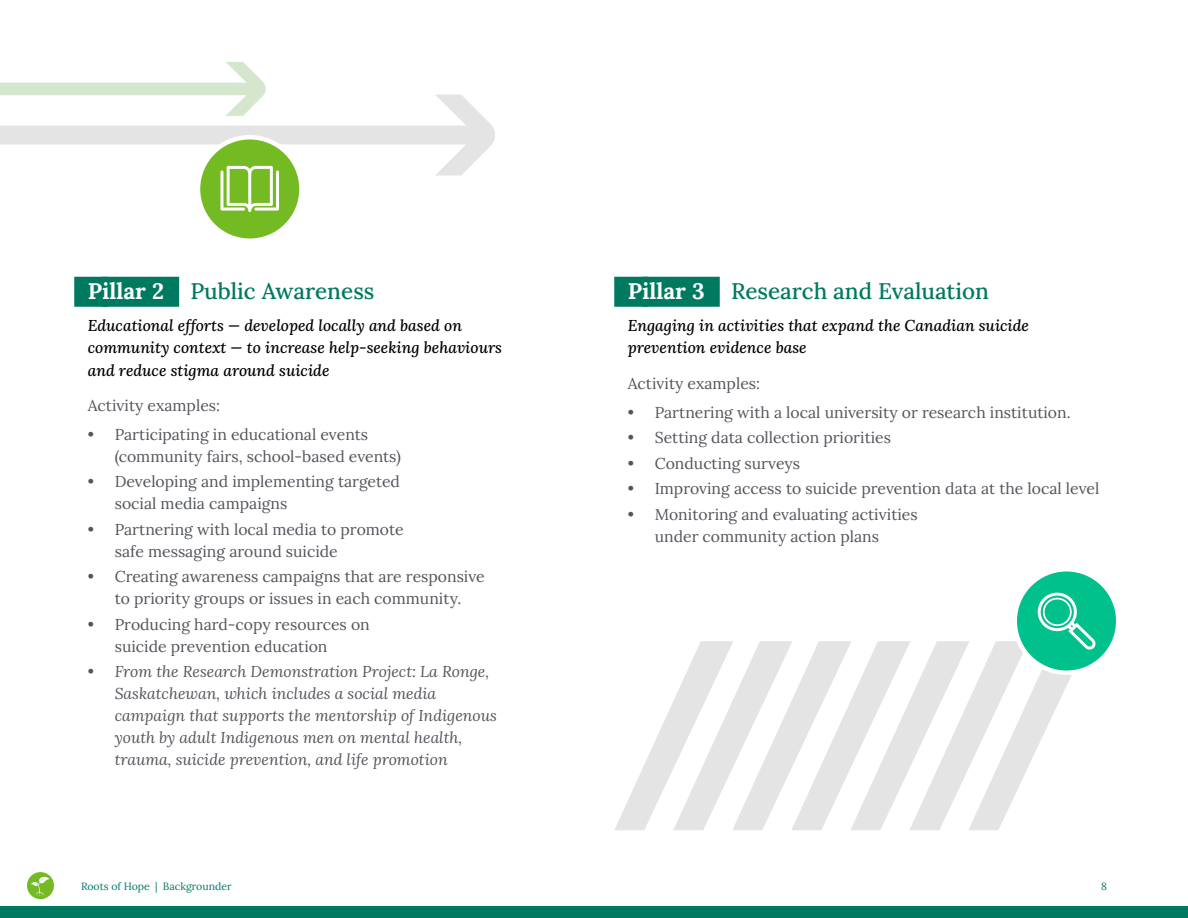
<style>
.page{position:relative;width:1188px;height:918px;background:#fff}
.page>*{position:absolute;margin:0;border:0;box-sizing:border-box;transform-origin:0 0}
.H3_-_Paragraph_Headi{font:500 22.5px "Lora";color:#007961}
.P_-_Body{font:15.75px/22px "Lora";color:#52555b}
.t1{font:italic 15.75px/22px "Lora";color:#52555b}
.P_-_Body_-_Medium_It{font:italic 500 15.75px/22px "Lora";color:#000}
.t2{font:10.5px "Lora";color:#007961}
.s1{font-weight:700;color:#fff}
.s2{font-weight:700;font-size:15px}
.s3{font-weight:500}
.s4{font-weight:500;font-style:normal}
</style>
<div class="page">
<div style="left:198px;top:137px;width:104px;height:104px;background:#74bb23;border-radius:50%"></div>
<svg style="left:0;top:62px;width:495px;height:150px"></svg>
<div style="left:196px;top:135px;width:108px;height:108px;border:4px solid #fff;border-radius:50%"></div>
<div style="left:1015px;top:569px;width:103px;height:104px;background:#00c08b;border-radius:50%"></div>
<svg style="left:614px;top:591px;width:482px;height:239px"></svg>
<div style="left:1012px;top:567px;width:108px;height:108px;border:4px solid #fff;border-radius:50%"></div>
<div style="left:27px;top:872px;width:27px;height:27px;background:#74bb23;border-radius:50%"></div>
<svg style="left:31px;top:877px;width:19px;height:20px"></svg>
<div style="left:0;top:906px;width:1188px;height:12px;background:#007961"></div>
<div style="left:74px;top:277px;width:34px;height:30px;background:#007961"></div>
<div style="left:102px;top:277px;width:77px;height:30px;background:#007961"></div>
<div style="left:614px;top:277px;width:34px;height:30px;background:#007961"></div>
<div style="left:642px;top:277px;width:78px;height:30px;background:#007961"></div>
<h3 class="H3_-_Paragraph_Headi" style="left:88px;top:274px;width:288px"><span class="s1">Pillar 2</span> <span class="s2">|</span> Public Awareness</h3>
<p class="P_-_Body_-_Medium_It" style="left:88px;top:314px;width:416px">Educational efforts — developed locally and based on community context — to increase help-seeking behaviours and reduce stigma around suicide</p>
<p class="P_-_Body" style="left:88px;top:393px;width:134px">Activity examples:</p>
<p class="P_-_Body" style="left:115px;top:422px;width:288px;text-indent:-27px"><span class="s3">•</span> Participating in educational events (community fairs, school-based events)</p>
<p class="P_-_Body" style="left:115px;top:470px;width:287px;text-indent:-27px"><span class="s3">•</span> Developing and implementing targeted social media campaigns</p>
<p class="P_-_Body" style="left:115px;top:517px;width:291px;text-indent:-27px"><span class="s3">•</span> Partnering with local media to promote safe messaging around suicide</p>
<p class="P_-_Body" style="left:88px;top:565px;width:399px;text-align:center"><span class="s3">•</span> Creating awareness campaigns that are responsive to priority groups or issues in each community.</p>
<p class="P_-_Body" style="left:115px;top:612px;width:257px;text-indent:-27px"><span class="s3">•</span> Producing hard-copy resources on suicide prevention education</p>
<p class="t1" style="left:115px;top:660px;width:384px;text-indent:-27px"><span class="s4">•</span> From the Research Demonstration Project: La Ronge, Saskatchewan, which includes a social media campaign that supports the mentorship of Indigenous youth by adult Indigenous men on mental health, trauma, suicide prevention, and life promotion</p>
<h3 class="H3_-_Paragraph_Headi" style="left:628px;top:274px;width:363px"><span class="s1">Pillar 3</span> <span class="s2">|</span> Research and Evaluation</h3>
<p class="P_-_Body_-_Medium_It" style="left:628px;top:314px;width:403px">Engaging in activities that expand the Canadian suicide prevention evidence base</p>
<p class="P_-_Body" style="left:628px;top:371px;width:134px">Activity examples:</p>
<p class="P_-_Body" style="left:628px;top:400px;width:444px"><span class="s3">•</span> Partnering with a local university or research institution.</p>
<p class="P_-_Body" style="left:628px;top:426px;width:265px"><span class="s3">•</span> Setting data collection priorities</p>
<p class="P_-_Body" style="left:628px;top:451px;width:174px"><span class="s3">•</span> Conducting surveys</p>
<p class="P_-_Body" style="left:628px;top:476px;width:473px"><span class="s3">•</span> Improving access to suicide prevention data at the local level</p>
<p class="P_-_Body" style="left:655px;top:502px;width:264px;text-indent:-27px"><span class="s3">•</span> Monitoring and evaluating activities under community action plans</p>
<p class="t2" style="left:81px;top:878px;width:152px">Roots of Hope | Backgrounder</p>
<p class="t2" style="left:1101px;top:878px;width:7px">8</p>
</div>
